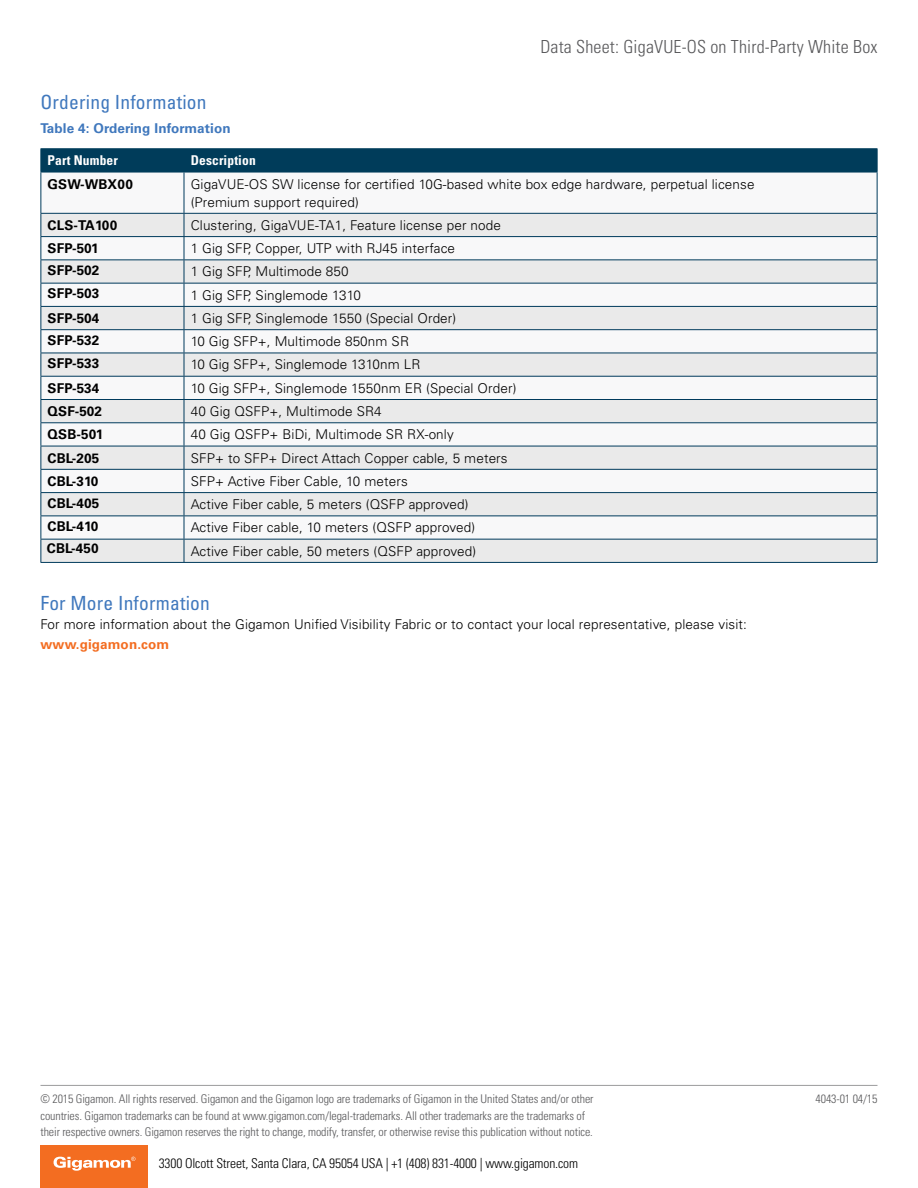
<style>
.page{position:relative;width:918px;height:1188px;background:#fff}
.page>*{position:absolute;margin:0;border:0;box-sizing:border-box;transform-origin:0 0}
.t1{font:condensed 19.5px "Univers LT Std";letter-spacing:.01em;color:#4078bd}
.t2{font:300 condensed 18px "Univers LT Std";letter-spacing:.01em;color:#58585a}
.t3{font:300 13.5px/18px "Univers LT Std";letter-spacing:.01em;color:#000}
.t4{font:700 13.5px "Univers LT Std";letter-spacing:.01em;color:#000}
.t5{font:300 condensed 13.5px "Univers LT Std";letter-spacing:-.01em;color:#000}
.t6{font:700 13.5px "Univers LT Std";letter-spacing:.01em;color:#4078bd}
.t7{font:700 condensed 13.5px "Univers LT Std";letter-spacing:.01em;color:#fff}
.t8{font:700 13.5px "Univers LT Std";letter-spacing:.01em;color:#f36d21}
.t9{font:300 condensed 12px/16.5px "Univers LT Std";letter-spacing:-.01em;color:#58585a}
</style>
<div class="page">
<hr style="left:40px;top:1085px;width:838px;height:1px;background:#58585a">
<div style="left:40px;top:1145px;width:108px;height:43px;background:#f36d21"></div>
<svg style="left:54px;top:1157px;width:81px;height:14px"></svg>
<svg style="left:41px;top:214px;width:836px;height:348px;fill:#eaeaea"></svg>
<hr style="left:40px;top:148px;width:144px;height:1px;background:#003c5a">
<hr style="left:184px;top:148px;width:693px;height:1px;background:#003c5a">
<div style="left:40px;top:149px;width:838px;height:23px;background:#003c5a"></div>
<hr style="left:40px;top:172px;width:144px;height:1px;background:#003c5a">
<hr style="left:184px;top:172px;width:693px;height:1px;background:#003c5a">
<hr style="left:40px;top:213px;width:144px;height:1px;background:#003a5c">
<hr style="left:184px;top:213px;width:693px;height:1px;background:#003a5c">
<hr style="left:40px;top:236px;width:144px;height:1px;background:#003a5c">
<hr style="left:184px;top:236px;width:693px;height:1px;background:#003a5c">
<hr style="left:40px;top:259px;width:144px;height:1px;background:#003a5c">
<hr style="left:184px;top:259px;width:693px;height:1px;background:#003a5c">
<hr style="left:40px;top:283px;width:144px;height:1px;background:#003a5c">
<hr style="left:184px;top:283px;width:693px;height:1px;background:#003a5c">
<hr style="left:40px;top:306px;width:144px;height:1px;background:#003a5c">
<hr style="left:184px;top:306px;width:693px;height:1px;background:#003a5c">
<hr style="left:40px;top:329px;width:144px;height:1px;background:#003a5c">
<hr style="left:184px;top:329px;width:693px;height:1px;background:#003a5c">
<hr style="left:40px;top:353px;width:144px;height:1px;background:#003a5c">
<hr style="left:184px;top:353px;width:693px;height:1px;background:#003a5c">
<hr style="left:40px;top:376px;width:144px;height:1px;background:#003a5c">
<hr style="left:184px;top:376px;width:693px;height:1px;background:#003a5c">
<hr style="left:40px;top:399px;width:144px;height:1px;background:#003a5c">
<hr style="left:184px;top:399px;width:693px;height:1px;background:#003a5c">
<hr style="left:40px;top:422px;width:144px;height:1px;background:#003a5c">
<hr style="left:184px;top:422px;width:693px;height:1px;background:#003a5c">
<hr style="left:40px;top:446px;width:144px;height:1px;background:#003a5c">
<hr style="left:184px;top:446px;width:693px;height:1px;background:#003a5c">
<hr style="left:40px;top:469px;width:144px;height:1px;background:#003a5c">
<hr style="left:184px;top:469px;width:693px;height:1px;background:#003a5c">
<hr style="left:40px;top:492px;width:144px;height:1px;background:#003a5c">
<hr style="left:184px;top:492px;width:693px;height:1px;background:#003a5c">
<hr style="left:40px;top:516px;width:144px;height:1px;background:#003a5c">
<hr style="left:184px;top:516px;width:693px;height:1px;background:#003a5c">
<hr style="left:40px;top:539px;width:144px;height:1px;background:#003a5c">
<hr style="left:184px;top:539px;width:693px;height:1px;background:#003a5c">
<hr style="left:40px;top:562px;width:144px;height:1px;background:#003a5c">
<hr style="left:184px;top:562px;width:693px;height:1px;background:#003a5c">
<hr style="left:40px;top:172px;width:1px;height:41px;background:#003a5c">
<hr style="left:184px;top:172px;width:1px;height:41px;background:#003a5c">
<hr style="left:877px;top:172px;width:1px;height:41px;background:#003a5c">
<svg style="left:40px;top:214px;width:1px;height:348px"></svg>
<svg style="left:184px;top:214px;width:1px;height:348px"></svg>
<svg style="left:877px;top:214px;width:1px;height:348px"></svg>
<h1 class="t1" style="left:40px;top:89px;width:168px">Ordering Information</h1>
<p class="t6" style="left:40px;top:121px;width:192px">Table 4: Ordering Information</p>
<h2 class="t2" style="left:540px;top:35px;width:339px">Data Sheet: GigaVUE-OS on Third-Party White Box</h2>
<p class="t7" style="left:48px;top:152px;width:72px">Part Number</p>
<p class="t7" style="left:191px;top:152px;width:67px">Description</p>
<p class="t4" style="left:48px;top:176px;width:87px">GSW-WBX00</p>
<p class="t3" style="left:191px;top:175px;width:565px">GigaVUE-OS SW license for certified 10G-based white box edge hardware, perpetual license (Premium support required)</p>
<p class="t4" style="left:48px;top:217px;width:71px">CLS-TA100</p>
<p class="t3" style="left:191px;top:216px;width:312px">Clustering, GigaVUE-TA1, Feature license per node</p>
<p class="t4" style="left:48px;top:240px;width:53px">SFP-501</p>
<p class="t3" style="left:191px;top:239px;width:266px">1 Gig SFP, Copper, UTP with RJ45 interface</p>
<p class="t4" style="left:48px;top:262px;width:53px">SFP-502</p>
<p class="t3" style="left:191px;top:263px;width:160px">1 Gig SFP, Multimode 850</p>
<p class="t4" style="left:48px;top:285px;width:53px">SFP-503</p>
<p class="t3" style="left:191px;top:286px;width:172px">1 Gig SFP, Singlemode 1310</p>
<p class="t4" style="left:48px;top:310px;width:53px">SFP-504</p>
<p class="t3" style="left:191px;top:309px;width:267px">1 Gig SFP, Singlemode 1550 (Special Order)</p>
<p class="t4" style="left:48px;top:332px;width:53px">SFP-532</p>
<p class="t3" style="left:191px;top:332px;width:220px">10 Gig SFP+, Multimode 850nm SR</p>
<p class="t4" style="left:48px;top:355px;width:53px">SFP-533</p>
<p class="t3" style="left:191px;top:356px;width:231px">10 Gig SFP+, Singlemode 1310nm LR</p>
<p class="t4" style="left:48px;top:380px;width:53px">SFP-534</p>
<p class="t3" style="left:191px;top:379px;width:327px">10 Gig SFP+, Singlemode 1550nm ER (Special Order)</p>
<p class="t4" style="left:48px;top:403px;width:56px">QSF-502</p>
<p class="t3" style="left:191px;top:402px;width:192px">40 Gig QSFP+, Multimode SR4</p>
<p class="t4" style="left:48px;top:427px;width:57px">QSB-501</p>
<p class="t3" style="left:191px;top:426px;width:265px">40 Gig QSFP+ BiDi, Multimode SR RX-only</p>
<p class="t4" style="left:48px;top:450px;width:53px">CBL-205</p>
<p class="t3" style="left:191px;top:449px;width:318px">SFP+ to SFP+ Direct Attach Copper cable, 5 meters</p>
<p class="t4" style="left:48px;top:473px;width:52px">CBL-310</p>
<p class="t3" style="left:191px;top:472px;width:219px">SFP+ Active Fiber Cable, 10 meters</p>
<p class="t4" style="left:48px;top:495px;width:53px">CBL-405</p>
<p class="t3" style="left:191px;top:495px;width:279px">Active Fiber cable, 5 meters (QSFP approved)</p>
<p class="t4" style="left:48px;top:518px;width:52px">CBL-410</p>
<p class="t3" style="left:191px;top:519px;width:286px">Active Fiber cable, 10 meters (QSFP approved)</p>
<p class="t4" style="left:47px;top:541px;width:53px">CBL-450</p>
<p class="t3" style="left:191px;top:542px;width:287px">Active Fiber cable, 50 meters (QSFP approved)</p>
<h1 class="t1" style="left:40px;top:590px;width:171px">For More Information</h1>
<p class="t3" style="left:40px;top:615px;width:708px">For more information about the Gigamon Unified Visibility Fabric or to contact your local representative, please visit:</p>
<p class="t8" style="left:40px;top:636px;width:130px">www.gigamon.com</p>
<p class="t9" style="left:40px;top:1091px;width:555px">© 2015 Gigamon. All rights reserved. Gigamon and the Gigamon logo are trademarks of Gigamon in the United States and/or other countries. Gigamon trademarks can be found at www.gigamon.com/legal-trademarks. All other trademarks are the trademarks of their respective owners. Gigamon reserves the right to change, modify, transfer, or otherwise revise this publication without notice.</p>
<p class="t5" style="left:159px;top:1155px;width:421px">3300 Olcott Street, Santa Clara, CA 95054 USA | +1 (408) 831-4000 | www.gigamon.com</p>
<p class="t9" style="left:816px;top:1091px;width:63px">4043-01 04/15</p>
</div>
